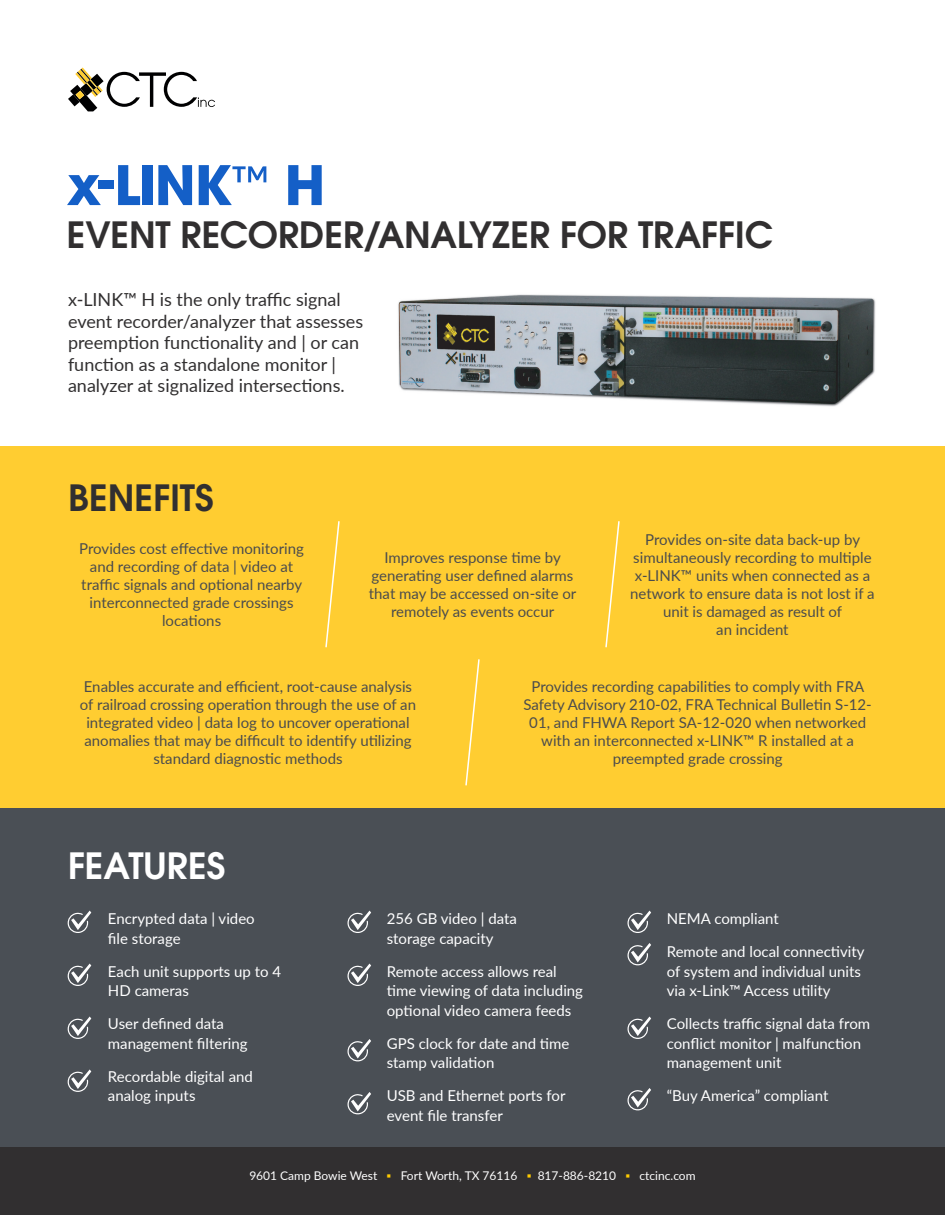
<style>
.page{position:relative;width:945px;height:1215px;background:#fff}
.page>*{position:absolute;margin:0;border:0;box-sizing:border-box;transform-origin:0 0}
.t1{font:700 54px "ITC Avant Garde Pro";color:#145fc7}
.Section{font:600 36px "ITC Avant Garde Pro";letter-spacing:-.005em;color:#312f30}
.t2{font:600 36px "ITC Avant Garde Pro";letter-spacing:-.005em;color:#fff}
.Introduction{font:18px/21.6px "Lato";color:#312f30}
.Body-Benefits{font:15px/18px "Lato";color:#4b4c4d;text-align:center}
.t3{font:15px/19.5px "Lato";color:#fff}
.t4{font:12px "Lato";color:#fff}
.s1{font-family:"Lato";font-weight:400}
.s2{color:#fecb00}
</style>
<div class="page">
<div style="left:0;top:807px;width:945px;height:341px;background:#4a4f55"></div>
<div style="left:0;top:446px;width:945px;height:362px;background:#ffcd31"></div>
<div style="left:0;top:1148px;width:945px;height:67px;background:#312f30"></div>
<svg style="left:605px;top:521px;width:15px;height:127px"></svg>
<svg style="left:325px;top:521px;width:15px;height:127px"></svg>
<svg style="left:465px;top:659px;width:15px;height:127px"></svg>
<svg style="left:68px;top:68px;width:147px;height:43px"></svg>
<svg style="left:68px;top:1017px;width:23px;height:22px"></svg>
<svg style="left:347px;top:1039px;width:24px;height:23px"></svg>
<svg style="left:627px;top:1017px;width:24px;height:22px"></svg>
<svg style="left:68px;top:1069px;width:23px;height:23px"></svg>
<svg style="left:347px;top:1092px;width:24px;height:23px"></svg>
<svg style="left:627px;top:1088px;width:24px;height:23px"></svg>
<svg style="left:68px;top:911px;width:23px;height:22px"></svg>
<svg style="left:347px;top:911px;width:24px;height:22px"></svg>
<svg style="left:627px;top:911px;width:24px;height:22px"></svg>
<svg style="left:68px;top:964px;width:23px;height:22px"></svg>
<svg style="left:347px;top:964px;width:24px;height:22px"></svg>
<svg style="left:627px;top:943px;width:24px;height:23px"></svg>
<img style="left:398px;top:294px;width:478px;height:113px">
<p class="t1" style="left:67px;top:149px;width:260px">x-LINK<span class="s1">™</span> H</p>
<p class="Section" style="left:67px;top:212px;width:707px">EVENT RECORDER/ANALYZER FOR TRAFFIC</p>
<p class="Introduction" style="left:68px;top:288px;width:297px">x-LINK™ H is the only traffic signal event recorder/analyzer that assesses preemption functionality and | or can function as a standalone monitor | analyzer at signalized intersections.</p>
<p class="Section" style="left:68px;top:474px;width:147px">BENEFITS</p>
<p class="Body-Benefits" style="left:79px;top:539px;width:226px">Provides cost effective monitoring and recording of data | video at traffic signals and optional nearby interconnected grade crossings locations</p>
<p class="Body-Benefits" style="left:369px;top:548px;width:209px">Improves response time by generating user defined alarms that may be accessed on-site or remotely as events occur</p>
<p class="Body-Benefits" style="left:630px;top:530px;width:246px">Provides on-site data back-up by simultaneously recording to multiple x-LINK™ units when connected as a network to ensure data is not lost if a unit is damaged as result of<br>an incident</p>
<p class="Body-Benefits" style="left:80px;top:677px;width:338px">Enables accurate and efficient, root-cause analysis of railroad crossing operation through the use of an integrated video | data log to uncover operational anomalies that may be difficult to identify utilizing standard diagnostic methods</p>
<p class="Body-Benefits" style="left:524px;top:677px;width:350px">Provides recording capabilities to comply with FRA Safety Advisory 210-02, FRA Technical Bulletin S-12- 01, and FHWA Report SA-12-020 when networked with an interconnected x-LINK™ R installed at a preempted grade crossing</p>
<p class="t2" style="left:68px;top:842px;width:159px">FEATURES</p>
<p class="t3" style="left:108px;top:908px;width:148px">Encrypted data | video file storage</p>
<p class="t3" style="left:108px;top:961px;width:175px">Each unit supports up to 4<br>HD cameras</p>
<p class="t3" style="left:108px;top:1013px;width:141px">User defined data management filtering</p>
<p class="t3" style="left:108px;top:1066px;width:146px">Recordable digital and analog inputs</p>
<p class="t3" style="left:387px;top:908px;width:132px">256 GB video | data storage capacity</p>
<p class="t3" style="left:387px;top:961px;width:198px">Remote access allows real time viewing of data including optional video camera feeds</p>
<p class="t3" style="left:387px;top:1033px;width:184px">GPS clock for date and time stamp validation</p>
<p class="t3" style="left:387px;top:1085px;width:180px">USB and Ethernet ports for event file transfer</p>
<p class="t3" style="left:667px;top:908px;width:114px">NEMA compliant</p>
<p class="t3" style="left:667px;top:941px;width:199px">Remote and local connectivity of system and individual units via x-Link™ Access utility</p>
<p class="t3" style="left:667px;top:1013px;width:205px">Collects traffic signal data from conflict monitor | malfunction management unit</p>
<p class="t3" style="left:667px;top:1085px;width:163px">“Buy America” compliant</p>
<p class="t4" style="left:249px;top:1167px;width:448px">9601 Camp Bowie West <span class="s2">▪</span> Fort Worth, TX 76116 <span class="s2">▪</span> 817-886-8210 <span class="s2">▪</span> ctcinc.com</p>
</div>
